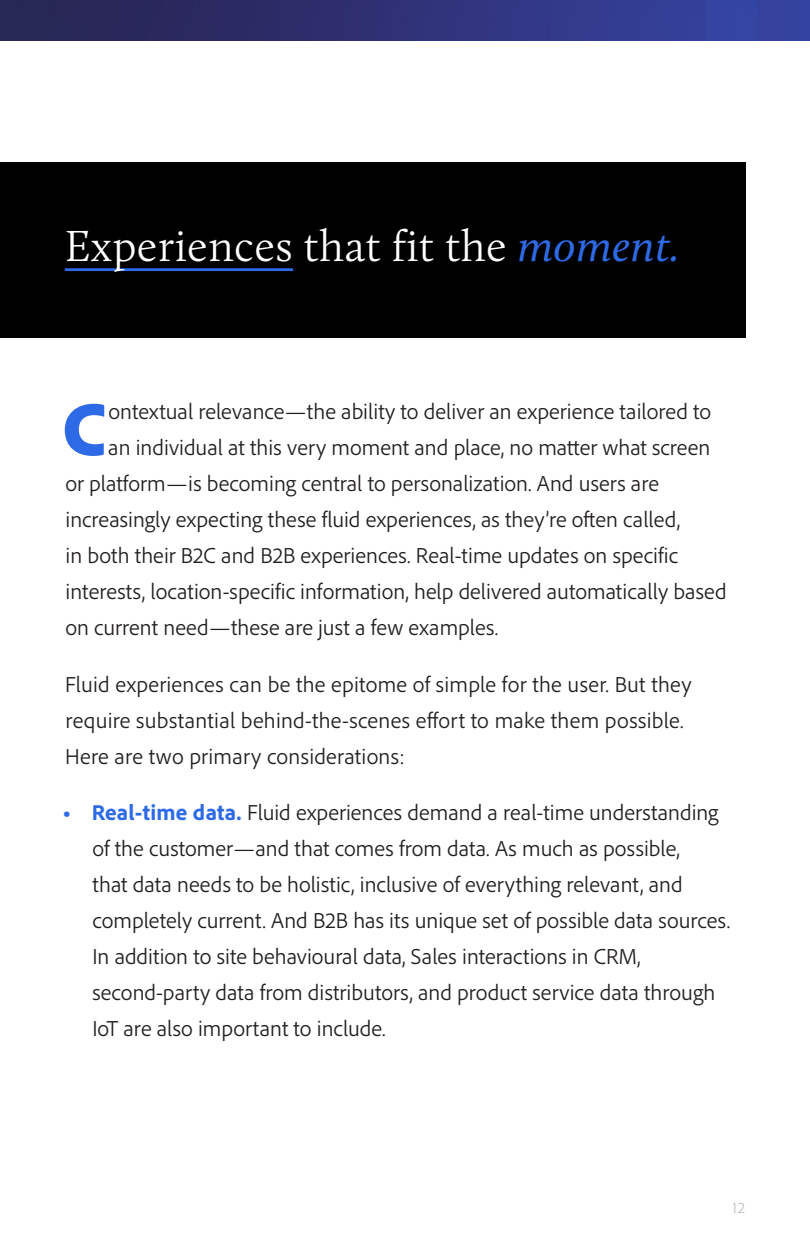
<style>
.page{position:relative;width:810px;height:1256px;background:#fff}
.page>*{position:absolute;margin:0;border:0;box-sizing:border-box;transform-origin:0 0}
.Body_First{font:900 78.08px "Adobe Clean";color:#2e6ae6}
.Section_Head{font:300 45px "Calluna";letter-spacing:.01em;color:#fff}
.Body{font:300 22.5px/36px "Adobe Clean";letter-spacing:.005em;color:#231f20}
.Body_First-2{font:300 22.5px "Adobe Clean";color:#231f20}
.t1{font:300 15.75px "Adobe Clean";color:#808285}
.s1{font-weight:400;font-style:italic;color:#2e6ae6}
.s2{font-weight:800;color:#2e6ae6}
</style>
<div class="page">
<img style="left:0;top:0;width:810px;height:40px">
<div style="left:0;top:162px;width:745px;height:176px;background:#000"></div>
<hr style="left:65px;top:268px;width:228px;height:3px;background:#2e6ae6">
<p class="Section_Head" style="left:65px;top:219px;width:617px">Experiences that fit the <span class="s1">moment.</span></p>
<p class="Body_First" style="left:62px;top:377px;width:46px">C</p>
<p class="Body_First-2" style="left:108px;top:397px;width:604px">ontextual relevance—the ability to deliver an experience tailored to</p>
<p class="Body_First-2" style="left:108px;top:433px;width:604px">an individual at this very moment and place, no matter what screen</p>
<p class="Body_First-2" style="left:65px;top:469px;width:595px">or platform—is becoming central to personalization. And users are</p>
<p class="Body_First-2" style="left:66px;top:505px;width:616px">increasingly expecting these fluid experiences, as they’re often called,</p>
<p class="Body_First-2" style="left:66px;top:541px;width:614px">in both their B2C and B2B experiences. Real-time updates on specific</p>
<p class="Body_First-2" style="left:66px;top:577px;width:663px">interests, location-specific information, help delivered automatically based</p>
<p class="Body_First-2" style="left:65px;top:613px;width:434px">on current need—these are just a few examples.</p>
<p class="Body" style="left:65px;top:665px;width:628px">Fluid experiences can be the epitome of simple for the user. But they require substantial behind-the-scenes effort to make them possible.<br>Here are two primary considerations:</p>
<p class="Body" style="left:92px;top:793px;width:639px;text-indent:-30px"><span class="s2">• Real-time data.</span> Fluid experiences demand a real-time understanding of the customer—and that comes from data. As much as possible,<br>that data needs to be holistic, inclusive of everything relevant, and completely current. And B2B has its unique set of possible data sources.<br>In addition to site behavioural data, Sales interactions in CRM, second-party data from distributors, and product service data through IoT are also important to include.</p>
<p class="t1" style="left:733px;top:1197px;width:14px">12</p>
</div>
